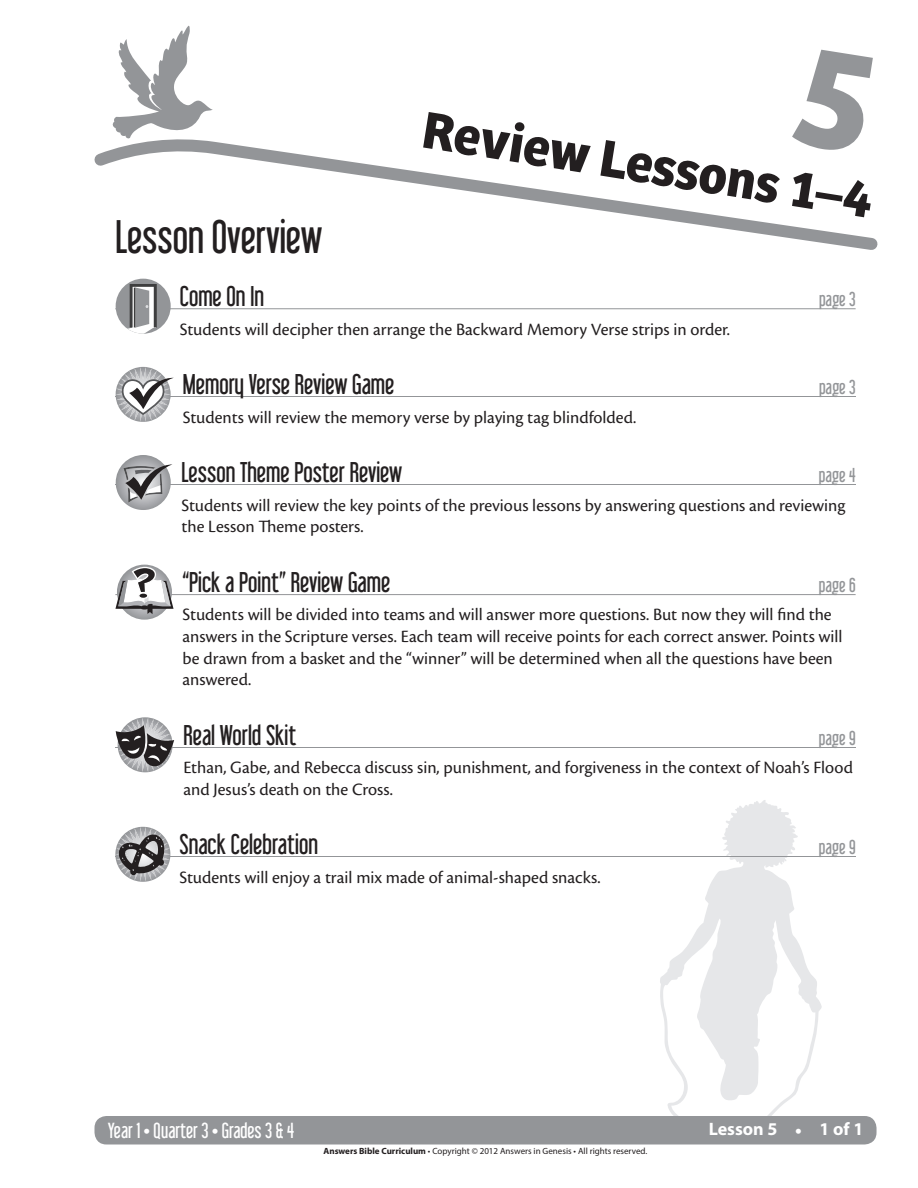
<style>
.page{position:relative;width:918px;height:1188px;background:#fff}
.page>*{position:absolute;margin:0;border:0;box-sizing:border-box;transform-origin:0 0}
.t1{font:700 54px "Bree";color:#231f20}
.t2{font:42px "Libel Suit";color:#231f20}
.t3{font:25.5px "Libel Suit";color:#231f20}
.t4{font:19.5px "Libel Suit";color:#fff}
.t5{font:18px/21.6px "Cronos Pro";color:#231f20}
.t6{font:18px "Libel Suit";color:#939598}
.t7{font:700 18px "Myriad Pro";color:#fff}
.t8{font:9px "Myriad Pro";color:#231f20}
.s1{font-family:"Libel Suit";font-weight:400;font-size:19.5px}
.s2{font-weight:700}
</style>
<div class="page">
<svg style="left:660px;top:800px;width:162px;height:316px"></svg>
<div style="left:94px;top:1116px;width:783px;height:28px;background:#939598;border-radius:12px"></div>
<svg style="left:94px;top:142px;width:784px;height:108px"></svg>
<svg style="left:112px;top:25px;width:101px;height:114px"></svg>
<hr style="left:115px;top:308px;width:741px;height:1px;background:#939598">
<hr style="left:115px;top:396px;width:741px;height:1px;background:#939598">
<hr style="left:115px;top:485px;width:741px;height:1px;background:#939598">
<hr style="left:115px;top:594px;width:741px;height:1px;background:#939598">
<hr style="left:115px;top:747px;width:741px;height:1px;background:#939598">
<hr style="left:115px;top:856px;width:741px;height:1px;background:#939598">
<div style="left:116px;top:279px;width:55px;height:55px;background:#939598;border-radius:50%"></div>
<svg style="left:116px;top:284px;width:41px;height:50px"></svg>
<hr style="left:134px;top:288px;width:1px;height:40px;background:#3e3e3f">
<svg style="left:116px;top:367px;width:58px;height:55px"></svg>
<svg style="left:116px;top:464px;width:56px;height:41px;background:#a0a0a2"></svg>
<svg style="left:117px;top:565px;width:55px;height:55px"></svg>
<svg style="left:115px;top:567px;width:59px;height:47px"></svg>
<svg style="left:116px;top:718px;width:58px;height:54px"></svg>
<svg style="left:115px;top:827px;width:55px;height:55px"></svg>
<svg style="left:791px;top:142px;width:82px;height:13px"></svg>
<h1 class="t1" style="left:428px;top:97px;width:457px;rotate:9deg">Review Lessons 1–4</h1>
<h2 class="t2" style="left:115px;top:212px;width:208px">Lesson Overview</h2>
<h3 class="t3" style="left:180px;top:281px;width:86px">Come On In</h3>
<p class="t6" style="left:819px;top:288px;width:38px">page 3</p>
<p class="t5" style="left:180px;top:318px;width:552px">Students will decipher then arrange the Backward Memory Verse strips in order.</p>
<h3 class="t3" style="left:183px;top:369px;width:213px">Memory Verse Review Game</h3>
<p class="t6" style="left:819px;top:376px;width:38px">page 3</p>
<p class="t5" style="left:183px;top:406px;width:455px">Students will review the memory verse by playing tag blindfolded.</p>
<h3 class="t3" style="left:182px;top:457px;width:222px">Lesson Theme Poster Review</h3>
<p class="t6" style="left:819px;top:465px;width:38px">page 4</p>
<p class="t5" style="left:182px;top:494px;width:665px">Students will review the key points of the previous lessons by answering questions and reviewing the Lesson Theme posters.</p>
<h3 class="t3" style="left:183px;top:567px;width:209px">“Pick a Point” Review Game</h3>
<p class="t6" style="left:819px;top:574px;width:38px">page 6</p>
<p class="t5" style="left:183px;top:604px;width:661px">Students will be divided into teams and will answer more questions. But now they will find the answers in the Scripture verses. Each team will receive points for each correct answer. Points will be drawn from a basket and the “winner” will be determined when all the questions have been answered.</p>
<h3 class="t3" style="left:183px;top:720px;width:115px">Real World Skit</h3>
<p class="t6" style="left:819px;top:727px;width:38px">page 9</p>
<p class="t5" style="left:183px;top:757px;width:671px">Ethan, Gabe, and Rebecca discuss sin, punishment, and forgiveness in the context of Noah’s Flood and Jesus’s death on the Cross.</p>
<h3 class="t3" style="left:179px;top:829px;width:140px">Snack Celebration</h3>
<p class="t6" style="left:819px;top:836px;width:38px">page 9</p>
<p class="t5" style="left:179px;top:866px;width:423px">Students will enjoy a trail mix made of animal-shaped snacks.</p>
<p class="t4" style="left:108px;top:1118px;width:188px">Year 1 • Quarter 3 • Grades 3 &amp; 4</p>
<p class="t7" style="left:709px;top:1118px;width:156px">Lesson 5 <span class="s1">•</span> 1 of 1</p>
<p class="t8" style="left:324px;top:1145px;width:325px"><span class="s2">Answers Bible Curriculum</span> • Copyright © 2012 Answers in Genesis • All rights reserved.</p>
</div>
